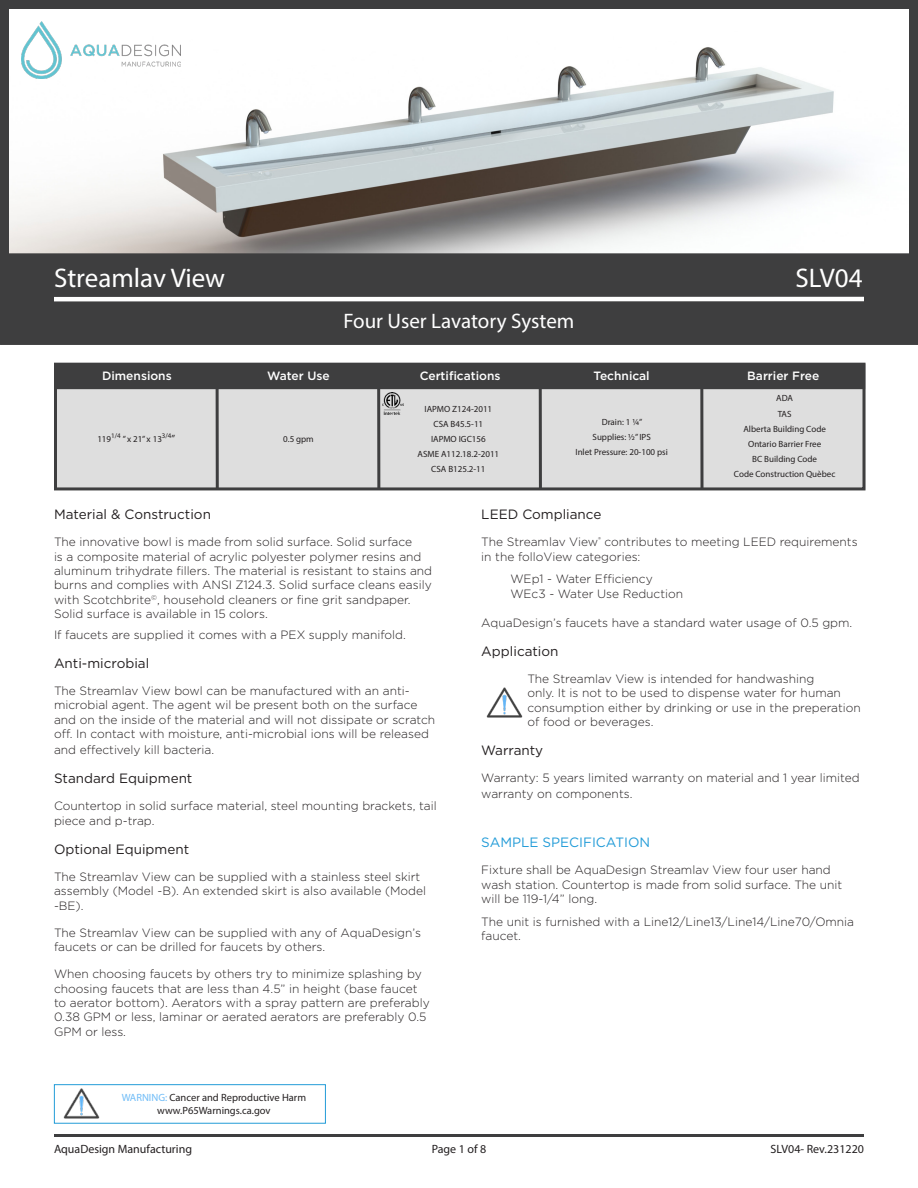
<style>
.page{position:relative;width:918px;height:1188px;background:#fff}
.page>*{position:absolute;margin:0;border:0;box-sizing:border-box;transform-origin:0 0}
.t1{font:27px "Myriad Pro";color:#fff}
.t2{font:21px "Myriad Pro";color:#fff}
.t3{font:13.5px "Gotham";color:#231f20}
.t4{font:13.5px "Gotham";color:#239cd8}
.t5{font:300 12px/14.4px "Gotham";color:#231f20}
.t6{font:500 12px "Gotham";color:#fff}
.t7{font:12px "Myriad Pro";color:#231f20}
.t8{font:10.5px "Myriad Pro";color:#231f20}
.t9{font:9px "Myriad Pro";color:#231f20}
.s1{font-size:10.5px}
.s2{color:#6fbcf7}
</style>
<div class="page">
<img style="left:10px;top:47px;width:846px;height:205px">
<div style="left:0;top:0;width:918px;height:262px;border:9px solid #3e3e3f"></div>
<div style="left:0;top:256px;width:918px;height:89px;background:#3e3e3f"></div>
<hr style="left:54px;top:297px;width:810px;height:4px;background:#fff">
<hr style="left:54px;top:1134px;width:810px;height:3px;background:#3e3e3f">
<img style="left:21px;top:21px;width:160px;height:57px">
<img style="left:486px;top:687px;width:37px;height:31px">
<div style="left:54px;top:364px;width:812px;height:125px;background:#dedede;border:3px solid #3e3e3f"></div>
<hr style="left:216px;top:364px;width:3px;height:125px;background:#3e3e3f">
<hr style="left:539px;top:364px;width:3px;height:126px;background:#3e3e3f">
<svg style="left:700px;top:389px;width:4px;height:101px"></svg>
<hr style="left:377px;top:364px;width:3px;height:125px;background:#3e3e3f">
<div style="left:54px;top:364px;width:811px;height:25px;background:#3e3e3f"></div>
<img style="left:383px;top:392px;width:21px;height:23px">
<img style="left:63px;top:1088px;width:37px;height:31px">
<div style="left:54px;top:1084px;width:272px;height:40px;border:1px solid #239cd8"></div>
<h1 class="t1" style="left:54px;top:262px;width:173px">Streamlav View</h1>
<h1 class="t1" style="left:795px;top:262px;width:69px">SLV04</h1>
<h2 class="t2" style="left:344px;top:308px;width:232px">Four User Lavatory System</h2>
<p class="t6" style="left:102px;top:368px;width:71px">Dimensions</p>
<p class="t6" style="left:267px;top:368px;width:64px">Water Use</p>
<p class="t6" style="left:420px;top:368px;width:82px">Certifications</p>
<p class="t6" style="left:594px;top:368px;width:58px">Technical</p>
<p class="t6" style="left:747px;top:368px;width:73px">Barrier Free</p>
<p class="t9" style="left:776px;top:393px;width:18px">ADA</p>
<p class="t9" style="left:778px;top:408px;width:15px">TAS</p>
<p class="t9" style="left:743px;top:423px;width:84px">Alberta Building Code</p>
<p class="t9" style="left:748px;top:438px;width:75px">Ontario Barrier Free</p>
<p class="t9" style="left:752px;top:453px;width:66px">BC Building Code</p>
<p class="t9" style="left:734px;top:468px;width:103px">Code Construction Quèbec</p>
<p class="t9" style="left:425px;top:403px;width:69px">IAPMO Z124-2011</p>
<p class="t9" style="left:434px;top:418px;width:51px">CSA B45.5-11</p>
<p class="t9" style="left:431px;top:433px;width:56px">IAPMO IGC156</p>
<p class="t9" style="left:418px;top:448px;width:83px">ASME A112.18.2-2011</p>
<p class="t9" style="left:431px;top:463px;width:56px">CSA B125.2-11</p>
<p class="t9" style="left:602px;top:416px;width:42px">Drain: 1 1/4”</p>
<p class="t9" style="left:593px;top:431px;width:60px">Supplies: 1/2” IPS</p>
<p class="t9" style="left:575px;top:446px;width:94px">Inlet Pressure: 20-100 psi</p>
<p class="t9" style="left:97px;top:433px;width:79px">119<sup>1/4</sup> ” x 21” x 13<sup>3/4</sup><span class="s1">”</span></p>
<p class="t9" style="left:283px;top:433px;width:32px">0.5 gpm</p>
<p class="t3" style="left:54px;top:506px;width:159px">Material &amp; Construction</p>
<p class="t5" style="left:54px;top:534px;width:380px">The innovative bowl is made from solid surface. Solid surface<br>is a composite material of acrylic polyester polymer resins and aluminum trihydrate fillers. The material is resistant to stains and burns and complies with ANSI Z124.3. Solid surface cleans easily with Scotchbrite<sup>©</sup>, household cleaners or fine grit sandpaper.<br>Solid surface is available in 15 colors.</p>
<p class="t5" style="left:54px;top:627px;width:353px">If faucets are supplied it comes with a PEX supply manifold.</p>
<p class="t3" style="left:54px;top:654px;width:97px">Anti-microbial</p>
<p class="t5" style="left:54px;top:683px;width:383px">The Streamlav View bowl can be manufactured with an anti&shy;microbial agent. The agent wil be present both on the surface and on the inside of the material and will not dissipate or scratch off. In contact with moisture, anti-microbial ions will be released</p>
<p class="t5" style="left:54px;top:742px;width:162px">and effectively kill bacteria.</p>
<p class="t3" style="left:54px;top:770px;width:140px">Standard Equipment</p>
<p class="t5" style="left:54px;top:798px;width:384px">Countertop in solid surface material, steel mounting brackets, tail piece and p-trap.</p>
<p class="t3" style="left:54px;top:840px;width:137px">Optional Equipment</p>
<p class="t5" style="left:54px;top:869px;width:374px">The Streamlav View can be supplied with a stainless steel skirt assembly (Model -B). An extended skirt is also available (Model -BE).</p>
<p class="t5" style="left:54px;top:925px;width:368px">The Streamlav View can be supplied with any of AquaDesign’s faucets or can be drilled for faucets by others.</p>
<p class="t5" style="left:54px;top:966px;width:377px">When choosing faucets by others try to minimize splashing by choosing faucets that are less than 4.5” in height (base faucet to aerator bottom). Aerators with a spray pattern are preferably 0.38 GPM or less, laminar or aerated aerators are preferably 0.5<br>GPM or less.</p>
<p class="t8" style="left:122px;top:1091px;width:186px"><span class="s2">WARNING:</span> Cancer and Reproductive Harm</p>
<p class="t8" style="left:157px;top:1104px;width:115px">www.P65Warnings.ca.gov</p>
<p class="t3" style="left:481px;top:506px;width:122px">LEED Compliance</p>
<p class="t5" style="left:481px;top:534px;width:378px">The Streamlav View<sup>®</sup> contributes to meeting LEED requirements in the folloView categories:</p>
<p class="t5" style="left:510px;top:572px;width:144px">WEp1 - Water Efficiency</p>
<p class="t5" style="left:510px;top:586px;width:174px">WEc3 - Water Use Reduction</p>
<p class="t5" style="left:481px;top:615px;width:373px">AquaDesign’s faucets have a standard water usage of 0.5 gpm.</p>
<p class="t3" style="left:481px;top:642px;width:79px">Application</p>
<p class="t5" style="left:527px;top:671px;width:335px">The Streamlav View is intended for handwashing<br>only. It is not to be used to dispense water for human consumption either by drinking or use in the preperation of food or beverages.</p>
<p class="t3" style="left:481px;top:742px;width:63px">Warranty</p>
<p class="t5" style="left:481px;top:770px;width:380px;line-height:16.2px">Warranty: 5 years limited warranty on material and 1 year limited warranty on components.</p>
<p class="t4" style="left:481px;top:834px;width:170px">SAMPLE SPECIFICATION</p>
<p class="t5" style="left:481px;top:862px;width:363px">Fixture shall be AquaDesign Streamlav View four user hand wash station. Countertop is made from solid surface. The unit will be 119-1/4” long.</p>
<p class="t5" style="left:481px;top:914px;width:374px">The unit is furnished with a Line12/Line13/Line14/Line70/Omnia faucet.</p>
<p class="t7" style="left:54px;top:1141px;width:140px">AquaDesign Manufacturing</p>
<p class="t7" style="left:432px;top:1141px;width:56px">Page 1 of 8</p>
<p class="t7" style="left:771px;top:1142px;width:95px">SLV04- Rev.231220</p>
</div>
